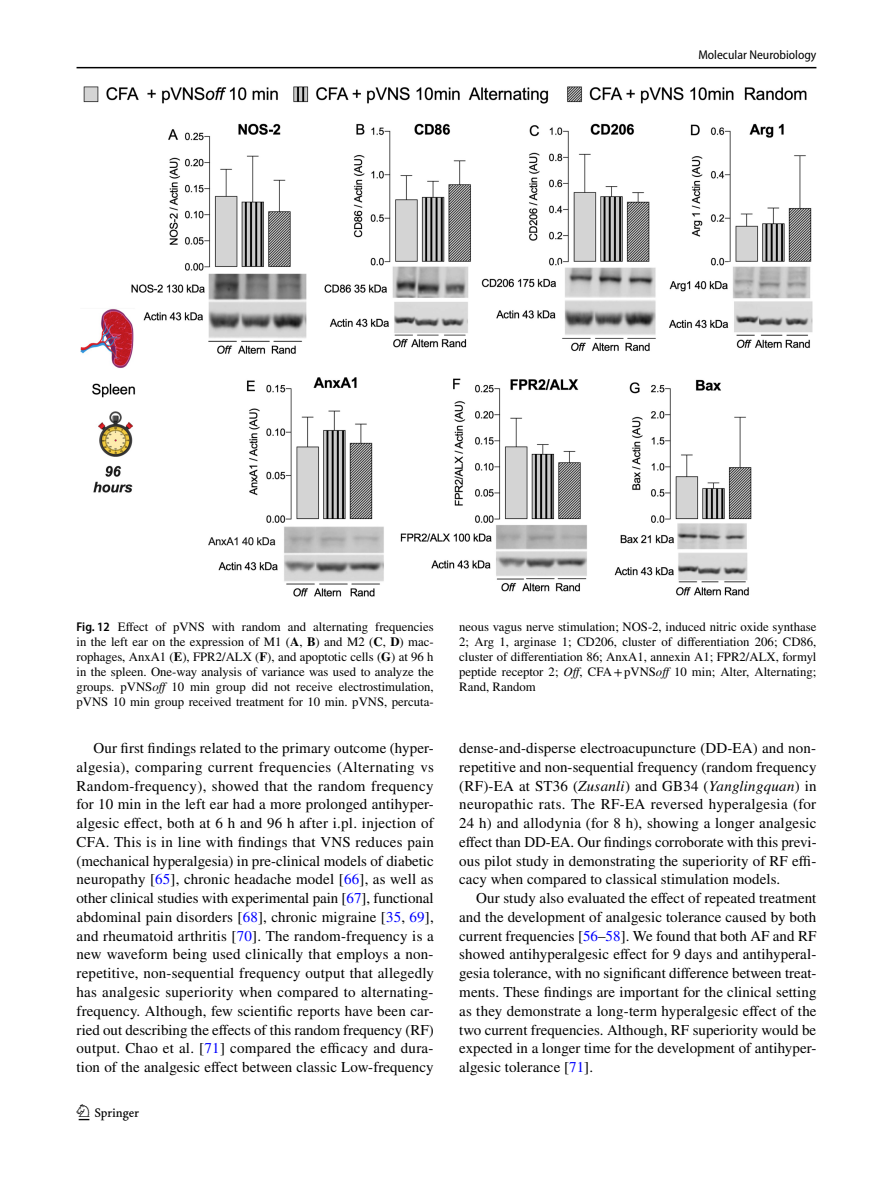
<style>
.page{position:relative;width:893px;height:1187px;background:#fff}
.page>*{position:absolute;margin:0;border:0;box-sizing:border-box;transform-origin:0 0}
.t1{font:22.5px "Springnew Regular 2";color:#000}
.t2{font:15px/18.8px "STIX";letter-spacing:.005em;color:#000;text-align:justify}
.t3{font:12.75px/15px "STIX";color:#000;text-align:justify}
.t4{font:semi-condensed 12.75px "Myriad Pro";color:#000}
.s1{font-family:"Myriad Pro";font-weight:600;font-stretch:semi-condensed}
.s2{font-weight:700}
.s3{font-style:italic}
.s4{color:#00f}
</style>
<div class="page">
<hr style="left:77px;top:67px;width:739px;height:1px;background:#000">
<img style="left:81px;top:87px;width:731px;height:509px">
<p class="t4" style="left:698px;top:48px;width:120px">Molecular Neurobiology</p>
<p class="t3" style="left:77px;top:620px;width:359px"><span class="s1">Fig. 12</span> Effect of pVNS with random and alternating frequencies in the left ear on the expression of M1 (<span class="s2">A</span>, <span class="s2">B</span>) and M2 (<span class="s2">C</span>, <span class="s2">D</span>) mac&shy;rophages, AnxA1 (<span class="s2">E</span>), FPR2/ALX (<span class="s2">F</span>), and apoptotic cells (<span class="s2">G</span>) at 96 h in the spleen. One-way analysis of variance was used to analyze the groups. pVNS<span class="s3">off</span> 10 min group did not receive electrostimulation, pVNS 10 min group received treatment for 10 min. pVNS, percuta-</p>
<p class="t3" style="left:459px;top:620px;width:359px">neous vagus nerve stimulation; NOS-2, induced nitric oxide synthase 2; Arg 1, arginase 1; CD206, cluster of differentiation 206; CD86, cluster of differentiation 86; AnxA1, annexin A1; FPR2/ALX, formyl peptide receptor 2; <span class="s3">Off</span>, CFA+pVNS<span class="s3">off</span> 10 min; Alter, Alternating; Rand, Random</p>
<p class="t2" style="left:77px;top:739px;width:359px;text-indent:17px">Our first findings related to the primary outcome (hyper&shy;algesia), comparing current frequencies (Alternating vs Random-frequency), showed that the random frequency for 10 min in the left ear had a more prolonged antihyper&shy;algesic effect, both at 6 h and 96 h after i.pl. injection of CFA. This is in line with findings that VNS reduces pain (mechanical hyperalgesia) in pre-clinical models of diabetic neuropathy [<span class="s4">65</span>], chronic headache model [<span class="s4">66</span>], as well as other clinical studies with experimental pain [<span class="s4">67</span>], functional abdominal pain disorders [<span class="s4">68</span>], chronic migraine [<span class="s4">35</span>, <span class="s4">69</span>], and rheumatoid arthritis [<span class="s4">70</span>]. The random-frequency is a new waveform being used clinically that employs a non&shy;repetitive, non-sequential frequency output that allegedly has analgesic superiority when compared to alternating&shy;frequency. Although, few scientific reports have been car&shy;ried out describing the effects of this random frequency (RF) output. Chao et al. [<span class="s4">71</span>] compared the efficacy and dura&shy;tion of the analgesic effect between classic Low-frequency</p>
<p class="t2" style="left:459px;top:739px;width:359px">dense-and-disperse electroacupuncture (DD-EA) and non&shy;repetitive and non-sequential frequency (random frequency (RF)-EA at ST36 (<span class="s3">Zusanli</span>) and GB34 (<span class="s3">Yanglingquan</span>) in neuropathic rats. The RF-EA reversed hyperalgesia (for 24 h) and allodynia (for 8 h), showing a longer analgesic effect than DD-EA. Our findings corroborate with this previ&shy;ous pilot study in demonstrating the superiority of RF effi&shy;cacy when compared to classical stimulation models.</p>
<p class="t2" style="left:459px;top:889px;width:359px;text-indent:17px">Our study also evaluated the effect of repeated treatment and the development of analgesic tolerance caused by both current frequencies [<span class="s4">56</span>–<span class="s4">58</span>]. We found that both AF and RF showed antihyperalgesic effect for 9 days and antihyperal&shy;gesia tolerance, with no significant difference between treat&shy;ments. These findings are important for the clinical setting as they demonstrate a long-term hyperalgesic effect of the two current frequencies. Although, RF superiority would be expected in a longer time for the development of antihyper&shy;algesic tolerance [<span class="s4">71</span>].</p>
<h1 class="t1" style="left:79px;top:1104px;width:62px">1 3</h1>
</div>
